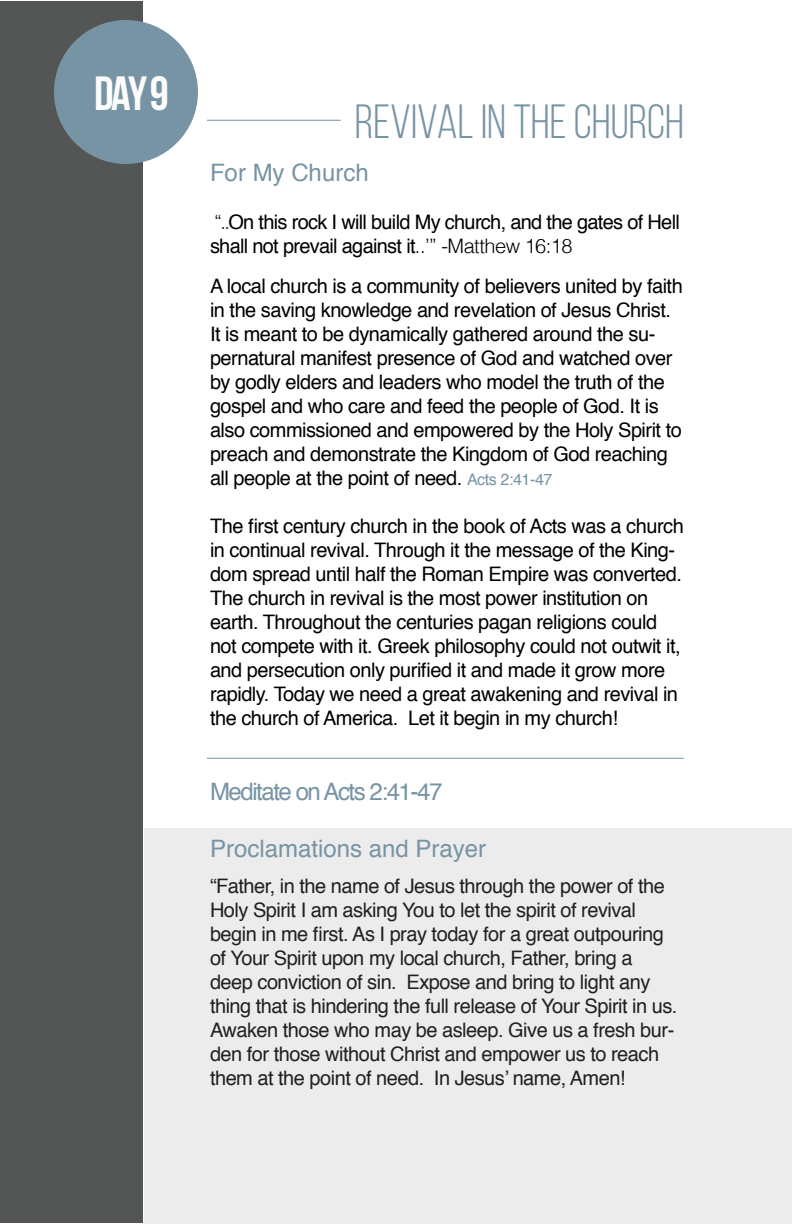
<style>
.page{position:relative;width:792px;height:1224px;background:#fff}
.page>*{position:absolute;margin:0;border:0;box-sizing:border-box;transform-origin:0 0}
.t1{font:48px "Bebas Neue";color:#7794a5}
.t2{font:700 48px "Bebas Neue";color:#fcfcfc}
.t3{font:24px "Helvetica";color:#7794a5}
.t4{font:24px "Helvetica";letter-spacing:-.06em;color:#7794a5}
.t5{font:20px/24px "Helvetica";letter-spacing:-.025em;color:#000}
.t6{font:20px/24px "Helvetica";letter-spacing:-.025em;color:#231f20}
.s1{font-weight:300}
.s2{font-size:16px;color:#7794a5}
</style>
<div class="page">
<div style="left:144px;top:828px;width:648px;height:396px;background:#ececec"></div>
<div style="left:0;top:1px;width:143px;height:1222px;background:#545656"></div>
<hr style="left:207px;top:120px;width:134px;height:1px;background:#7794a5">
<div style="left:54px;top:20px;width:144px;height:144px;background:#7794a5;border-radius:50%"></div>
<hr style="left:207px;top:758px;width:477px;height:1px;background:#7794a5">
<p class="t2" style="left:94px;top:67px;width:76px">DAY 9</p>
<p class="t1" style="left:355px;top:96px;width:331px">REVIVAL IN THE CHURCH</p>
<p class="t3" style="left:210px;top:154px;width:160px">For My Church</p>
<p class="t5" style="left:210px;top:211px;width:471px"><span class="s1">“..</span>On this rock I will build My church, and the gates of Hell shall not prevail against it<span class="s1">..’” -Matthew 16:18</span></p>
<p class="t5" style="left:210px;top:275px;width:474px">A local church is a community of believers united by faith in the saving knowledge and revelation of Jesus Christ.<br>It is meant to be dynamically gathered around the su&shy;pernatural manifest presence of God and watched over by godly elders and leaders who model the truth of the gospel and who care and feed the people of God. It is also commissioned and empowered by the Holy Spirit to preach and demonstrate the Kingdom of God reaching all people at the point of need. <span class="s2">Acts 2:41-47</span></p>
<p class="t5" style="left:210px;top:515px;width:475px">The first century church in the book of Acts was a church in continual revival. Through it the message of the King&shy;dom spread until half the Roman Empire was converted.<br>The church in revival is the most power institution on earth. Throughout the centuries pagan religions could not compete with it. Greek philosophy could not outwit it, and persecution only purified it and made it grow more rapidly. Today we need a great awakening and revival in the church of America. Let it begin in my church!</p>
<p class="t4" style="left:210px;top:773px;width:234px">Meditate on Acts 2:41-47</p>
<p class="t3" style="left:210px;top:830px;width:278px">Proclamations and Prayer</p>
<p class="t6" style="left:210px;top:875px;width:469px">“Father, in the name of Jesus through the power of the Holy Spirit I am asking You to let the spirit of revival begin in me first. As I pray today for a great outpouring of Your Spirit upon my local church, Father, bring a deep conviction of sin. Expose and bring to light any thing that is hindering the full release of Your Spirit in us.<br>Awaken those who may be asleep. Give us a fresh bur&shy;den for those without Christ and empower us to reach them at the point of need. In Jesus’ name, Amen!</p>
</div>
